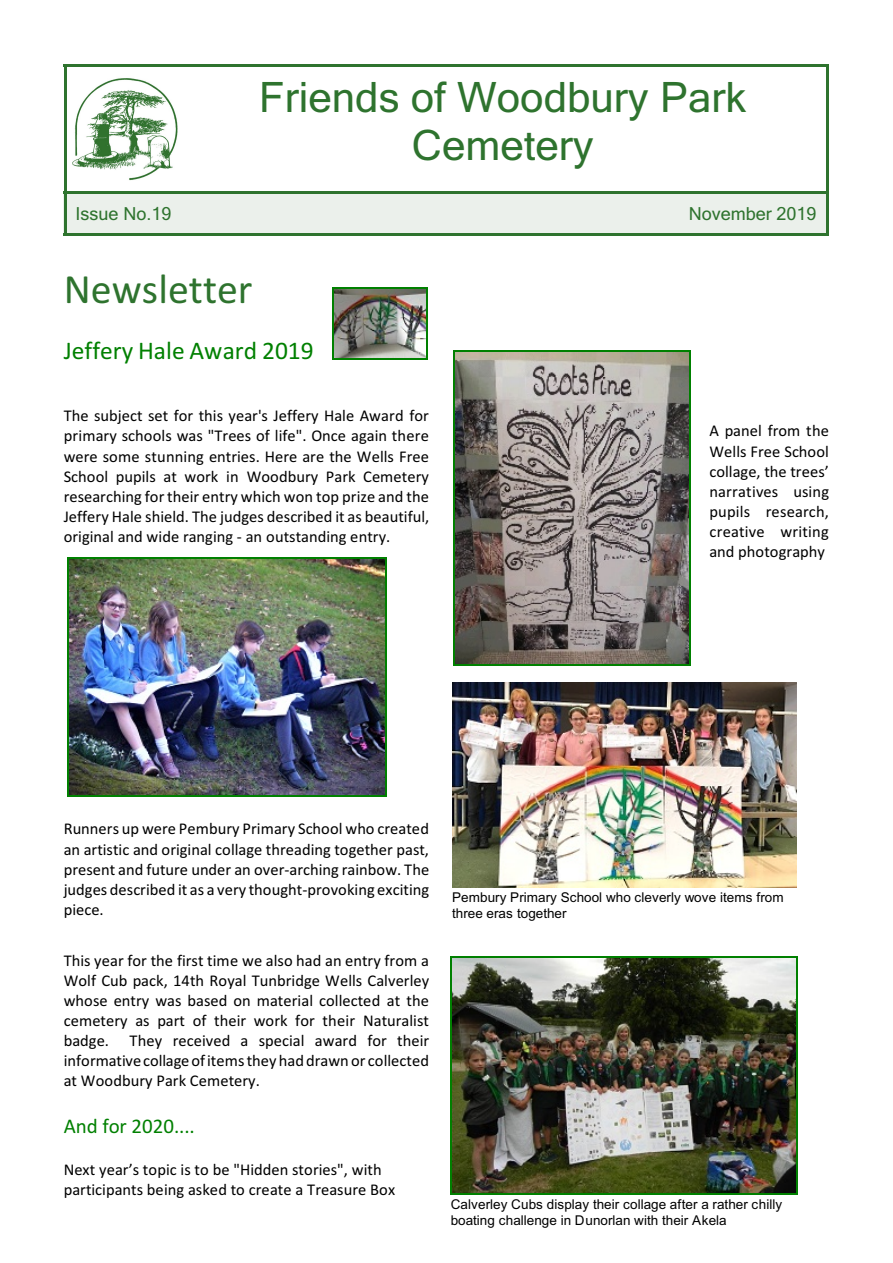
<style>
.page{position:relative;width:893px;height:1263px;background:#fff}
.page>*{position:absolute;margin:0;border:0;box-sizing:border-box;transform-origin:0 0}
.t1{font:42px/47.5px "Microsoft Sans Serif";color:#2e732e;text-align:center}
.t2{font:42px "Calibri";color:#2e732e}
.t3{font:25.5px "Calibri";color:#008000}
.t4{font:21px "Calibri";color:#008000}
.t5{font:18px "Microsoft Sans Serif";color:#2e732e}
.t6{font:16.5px/20.1px "Calibri";color:#000;text-align:justify}
.t7{font:13.5px/15.9px "Arial";color:#000}
</style>
<div class="page">
<img style="left:333px;top:289px;width:93px;height:69px">
<hr style="left:332px;top:287px;width:1px;height:72px;background:#008000">
<hr style="left:426px;top:287px;width:1px;height:72px;background:#008000">
<hr style="left:332px;top:287px;width:95px;height:2px;background:#008000">
<hr style="left:332px;top:358px;width:95px;height:1px;background:#008000">
<img style="left:68px;top:558px;width:318px;height:238px">
<hr style="left:67px;top:557px;width:1px;height:240px;background:#008000">
<hr style="left:386px;top:557px;width:1px;height:240px;background:#008000">
<hr style="left:67px;top:557px;width:320px;height:1px;background:#008000">
<hr style="left:67px;top:796px;width:320px;height:1px;background:#008000">
<img style="left:455px;top:352px;width:235px;height:312px">
<hr style="left:454px;top:350px;width:1px;height:315px;background:#008000">
<hr style="left:690px;top:350px;width:1px;height:315px;background:#008000">
<hr style="left:454px;top:350px;width:237px;height:1px;background:#008000">
<hr style="left:454px;top:664px;width:237px;height:2px;background:#008000">
<img style="left:452px;top:682px;width:344px;height:206px">
<img style="left:452px;top:958px;width:344px;height:236px">
<hr style="left:451px;top:956px;width:1px;height:239px;background:#008000">
<hr style="left:796px;top:956px;width:1px;height:239px;background:#008000">
<hr style="left:451px;top:956px;width:346px;height:1px;background:#008000">
<hr style="left:451px;top:1194px;width:346px;height:1px;background:#008000">
<img style="left:73px;top:78px;width:105px;height:102px">
<hr style="left:64px;top:64px;width:2px;height:130px;background:#2e732e">
<hr style="left:826px;top:64px;width:3px;height:130px;background:#2e732e">
<hr style="left:64px;top:64px;width:765px;height:2px;background:#2e732e">
<div style="left:64px;top:191px;width:765px;height:45px;background:#ebf0eb"></div>
<hr style="left:64px;top:191px;width:2px;height:44px;background:#2e732e">
<hr style="left:826px;top:191px;width:3px;height:44px;background:#2e732e">
<hr style="left:64px;top:191px;width:765px;height:3px;background:#2e732e">
<hr style="left:64px;top:233px;width:765px;height:3px;background:#2e732e">
<h1 class="t1" style="left:259px;top:77px;width:489px">Friends of Woodbury Park<br>Cemetery</h1>
<p class="t5" style="left:76px;top:207px;width:97px">Issue No.19</p>
<p class="t5" style="left:689px;top:207px;width:129px">November 2019</p>
<h1 class="t2" style="left:64px;top:272px;width:190px">Newsletter</h1>
<h2 class="t3" style="left:64px;top:340px;width:252px">Jeffery Hale Award 2019</h2>
<p class="t6" style="left:64px;top:407px;width:367px">The subject set for this year's Jeffery Hale Award for primary schools was "Trees of life". Once again there were some stunning entries. Here are the Wells Free School pupils at work in Woodbury Park Cemetery researching for their entry which won top prize and the Jeffery Hale shield. The judges described it as beautiful, original and wide ranging - an outstanding entry.</p>
<p class="t6" style="left:709px;top:422px;width:121px">A panel from the Wells Free School collage, the trees’ narratives using pupils research, creative writing and photography</p>
<p class="t6" style="left:64px;top:820px;width:367px">Runners up were Pembury Primary School who created an artistic and original collage threading together past, present and future under an over-arching rainbow. The judges described it as a very thought-provoking exciting piece.</p>
<p class="t6" style="left:64px;top:951px;width:367px">This year for the first time we also had an entry from a Wolf Cub pack, 14th Royal Tunbridge Wells Calverley whose entry was based on material collected at the cemetery as part of their work for their Naturalist badge. They received a special award for their informativecollageofitems they had drawn or collected at Woodbury Park Cemetery.</p>
<p class="t4" style="left:64px;top:1118px;width:133px">And for 2020....</p>
<p class="t6" style="left:64px;top:1161px;width:333px">Next year’s topic is to be "Hidden stories", with participants being asked to create a Treasure Box</p>
<p class="t7" style="left:452px;top:891px;width:333px">Pembury Primary School who cleverly wove items from three eras together</p>
<p class="t7" style="left:451px;top:1198px;width:333px">Calverley Cubs display their collage after a rather chilly boating challenge in Dunorlan with their Akela</p>
</div>
